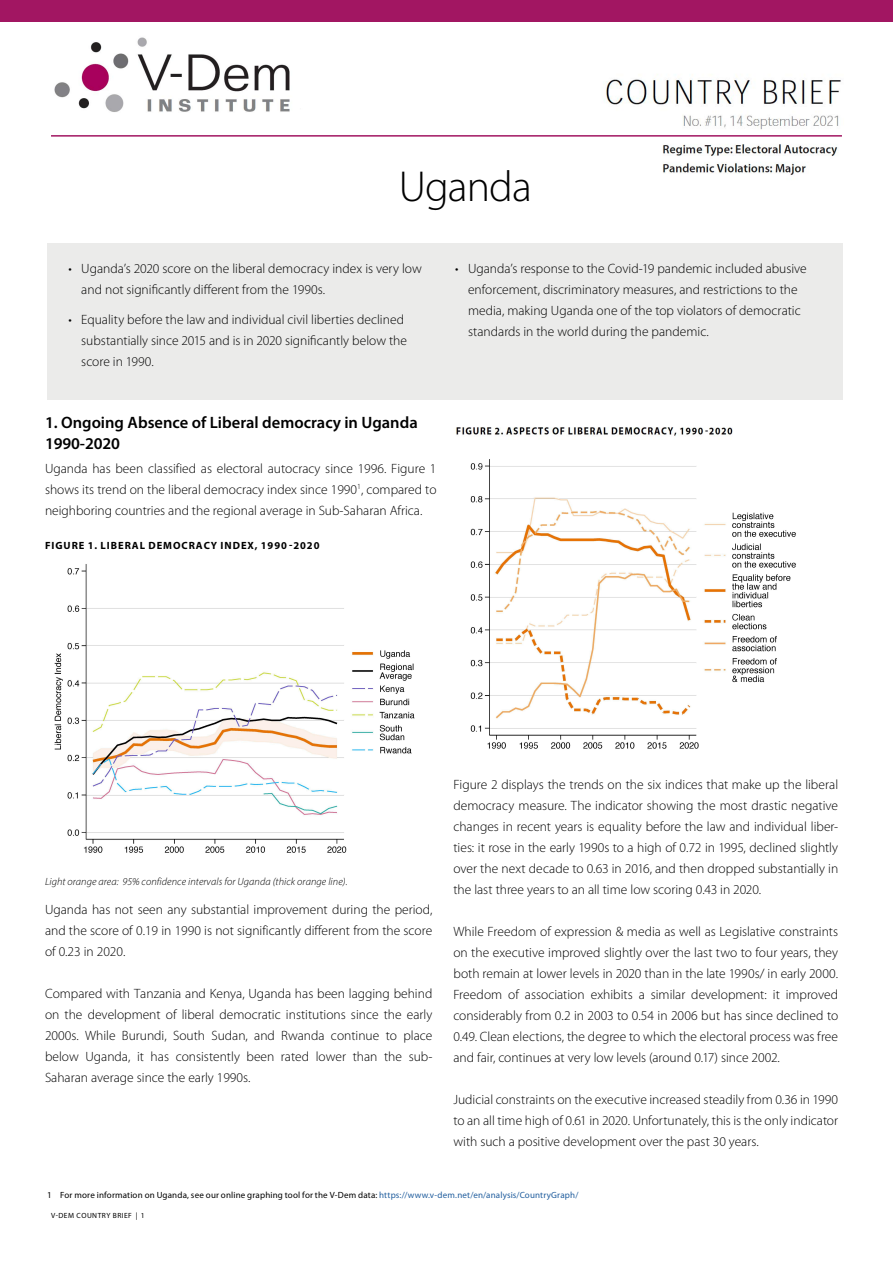
<style>
.page{position:relative;width:893px;height:1263px;background:#fff}
.page>*{position:absolute;margin:0;border:0;box-sizing:border-box;transform-origin:0 0}
.t1{font:300 43.5px "Myriad Pro";letter-spacing:-.02em;color:#000}
.t2{font:600 16.5px/20.7px "Myriad Pro";color:#000}
.t3{font:300 13.5px/21px "Myriad Pro";color:#000;text-align:justify}
.t4{font:italic 300 10.5px "Myriad Pro";letter-spacing:.005em;color:#000}
.t5{font:700 10.5px "Myriad Pro";letter-spacing:.09em;color:#000}
.t6{font:9px "Myriad Pro";letter-spacing:.02em;color:#000}
.t7{font:7.5px "Myriad Pro";letter-spacing:.06em;color:#000}
.s1{color:#215e9e}
</style>
<div class="page">
<div style="left:0;top:0;width:893px;height:21px;background:#a21662"></div>
<hr style="left:51px;top:135px;width:791px;height:2px;background:#a21662">
<div style="left:47px;top:243px;width:795px;height:156px;background:#ebebea"></div>
<img style="left:54px;top:564px;width:361px;height:289px">
<img style="left:54px;top:37px;width:236px;height:75px">
<img style="left:470px;top:459px;width:326px;height:290px">
<img style="left:455px;top:427px;width:278px;height:13px">
<img style="left:662px;top:144px;width:177px;height:31px">
<img style="left:605px;top:79px;width:236px;height:51px">
<h1 class="t1" style="left:399px;top:160px;width:135px">Uganda</h1>
<p class="t3" style="left:81px;top:258px;width:342px;text-indent:-13px">• Uganda’s 2020 score on the liberal democracy index is very low and not significantly different from the 1990s.</p>
<p class="t3" style="left:81px;top:309px;width:327px;text-align:left;text-indent:-13px">• Equality before the law and individual civil liberties declined substantially since 2015 and is in 2020 significantly below the score in 1990.</p>
<p class="t3" style="left:468px;top:258px;width:340px;text-align:left;text-indent:-13px">• Uganda’s response to the Covid-19 pandemic included abusive enforcement, discriminatory measures, and restrictions to the media, making Uganda one of the top violators of democratic standards in the world during the pandemic.</p>
<p class="t2" style="left:45px;top:412px;width:374px">1. Ongoing Absence of Liberal democracy in Uganda<br>1990-2020</p>
<p class="t3" style="left:45px;top:458px;width:393px">Uganda has been classified as electoral autocracy since 1996. Figure 1 shows its trend on the liberal democracy index since 1990<sup>1</sup>, compared to neighboring countries and the regional average in Sub-Saharan Africa.</p>
<p class="t5" style="left:45px;top:538px;width:276px">FIGURE 1. LIBERAL DEMOCRACY INDEX, 1990-2020</p>
<p class="t4" style="left:45px;top:875px;width:304px">Light orange area: 95% confidence intervals for Uganda (thick orange line).</p>
<p class="t3" style="left:45px;top:898px;width:389px">Uganda has not seen any substantial improvement during the period, and the score of 0.19 in 1990 is not significantly different from the score of 0.23 in 2020.</p>
<p class="t3" style="left:45px;top:982px;width:389px">Compared with Tanzania and Kenya, Uganda has been lagging behind on the development of liberal democratic institutions since the early 2000s. While Burundi, South Sudan, and Rwanda continue to place below Uganda, it has consistently been rated lower than the sub-Saharan average since the early 1990s.</p>
<p class="t3" style="left:453px;top:774px;width:386px">Figure 2 displays the trends on the six indices that make up the liberal democracy measure. The indicator showing the most drastic negative changes in recent years is equality before the law and individual liber&shy;ties: it rose in the early 1990s to a high of 0.72 in 1995, declined slightly over the next decade to 0.63 in 2016, and then dropped substantially in the last three years to an all time low scoring 0.43 in 2020.</p>
<p class="t3" style="left:453px;top:921px;width:386px">While Freedom of expression &amp; media as well as Legislative constraints on the executive improved slightly over the last two to four years, they both remain at lower levels in 2020 than in the late 1990s/ in early 2000.<br>Freedom of association exhibits a similar development: it improved considerably from 0.2 in 2003 to 0.54 in 2006 but has since declined to 0.49. Clean elections, the degree to which the electoral process was free and fair, continues at very low levels (around 0.17) since 2002.</p>
<p class="t3" style="left:453px;top:1089px;width:386px">Judicial constraints on the executive increased steadily from 0.36 in 1990 to an all time high of 0.61 in 2020. Unfortunately, this is the only indicator with such a positive development over the past 30 years.</p>
<p class="t6" style="left:47px;top:1189px;width:533px">1 For more information on Uganda, see our online graphing tool for the V-Dem data: <span class="s1">https://www.v-dem.net/en/analysis/CountryGraph/</span></p>
<p class="t7" style="left:51px;top:1211px;width:95px">V-DEM COUNTRY BRIEF | 1</p>
</div>
